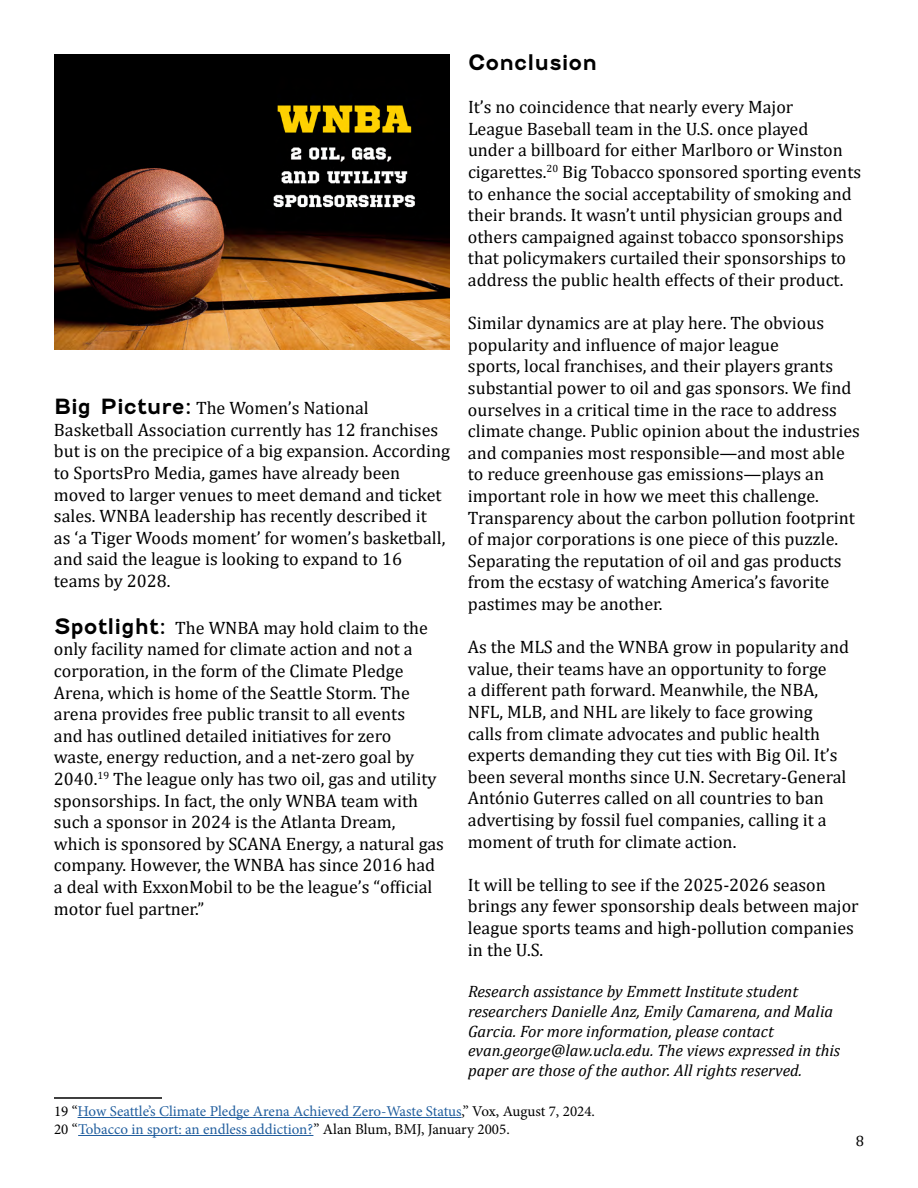
<style>
.page{position:relative;width:918px;height:1188px;background:#fff}
.page>*{position:absolute;margin:0;border:0;box-sizing:border-box;transform-origin:0 0}
.t1{font:700 21px "Fenwick Rg";color:#000}
.t2{font:18px/21.6px "Cambria";color:#000}
.t3{font:italic 16.5px/19.8px "Cambria";color:#000}
.t4{font:15px/18px "Minion Pro";color:#215e9e}
.t5{font:15px "Cambria";color:#000}
.s1{font-family:"Fenwick Rg";font-weight:700;font-size:21px}
.s2{color:#000}
</style>
<div class="page">
<hr style="left:54px;top:1097px;width:108px;height:2px;background:#000">
<hr style="left:78px;top:1117px;width:384px;height:1px;background:#215e9e">
<hr style="left:78px;top:1135px;width:235px;height:1px;background:#215e9e">
<img style="left:54px;top:54px;width:396px;height:296px">
<p class="t2" style="left:54px;top:397px;width:398px"><span class="s1">Big Picture:</span> The Women’s National Basketball Association currently has 12 franchises but is on the precipice of a big expansion. According to SportsPro Media, games have already been moved to larger venues to meet demand and ticket sales. WNBA leadership has recently described it<br>as ‘a Tiger Woods moment’ for women’s basketball, and said the league is looking to expand to 16 teams by 2028.</p>
<p class="t2" style="left:54px;top:617px;width:392px"><span class="s1">Spotlight:</span> The WNBA may hold claim to the only facility named for climate action and not a corporation, in the form of the Climate Pledge Arena, which is home of the Seattle Storm. The arena provides free public transit to all events<br>and has outlined detailed initiatives for zero waste, energy reduction, and a net-zero goal by 2040.<sup>19</sup> The league only has two oil, gas and utility sponsorships. In fact, the only WNBA team with such a sponsor in 2024 is the Atlanta Dream, which is sponsored by SCANA Energy, a natural gas company. However, the WNBA has since 2016 had a deal with ExxonMobil to be the league’s “official motor fuel partner.”</p>
<p class="t1" style="left:468px;top:50px;width:131px">Conclusion</p>
<p class="t2" style="left:468px;top:96px;width:395px">It’s no coincidence that nearly every Major<br>League Baseball team in the U.S. once played<br>under a billboard for either Marlboro or Winston cigarettes.<sup>20</sup> Big Tobacco sponsored sporting events to enhance the social acceptability of smoking and their brands. It wasn’t until physician groups and others campaigned against tobacco sponsorships that policymakers curtailed their sponsorships to address the public health effects of their product.</p>
<p class="t2" style="left:468px;top:312px;width:393px">Similar dynamics are at play here. The obvious popularity and influence of major league<br>sports, local franchises, and their players grants substantial power to oil and gas sponsors. We find ourselves in a critical time in the race to address climate change. Public opinion about the industries and companies most responsible—and most able to reduce greenhouse gas emissions—plays an important role in how we meet this challenge.<br>Transparency about the carbon pollution footprint of major corporations is one piece of this puzzle.<br>Separating the reputation of oil and gas products from the ecstasy of watching America’s favorite pastimes may be another.</p>
<p class="t2" style="left:468px;top:636px;width:383px">As the MLS and the WNBA grow in popularity and value, their teams have an opportunity to forge<br>a different path forward. Meanwhile, the NBA, NFL, MLB, and NHL are likely to face growing calls from climate advocates and public health experts demanding they cut ties with Big Oil. It’s been several months since U.N. Secretary-General António Guterres called on all countries to ban advertising by fossil fuel companies, calling it a moment of truth for climate action.</p>
<p class="t2" style="left:468px;top:874px;width:392px">It will be telling to see if the 2025-2026 season brings any fewer sponsorship deals between major league sports teams and high-pollution companies in the U.S.</p>
<p class="t3" style="left:468px;top:981px;width:374px">Research assistance by Emmett Institute student researchers Danielle Anz, Emily Camarena, and Malia Garcia. For more information, please contact evan.george@law.ucla.edu. The views expressed in this paper are those of the author. All rights reserved.</p>
<p class="t4" style="left:54px;top:1102px;width:543px"><span class="s2">19 “</span>How Seattle’s Climate Pledge Arena Achieved Zero-Waste Status<span class="s2">,” Vox, August 7, 2024.<br>20 “</span>Tobacco in sport: an endless addiction?<span class="s2">” Alan Blum, BMJ, January 2005.</span></p>
<p class="t5" style="left:856px;top:1132px;width:10px">8</p>
</div>
